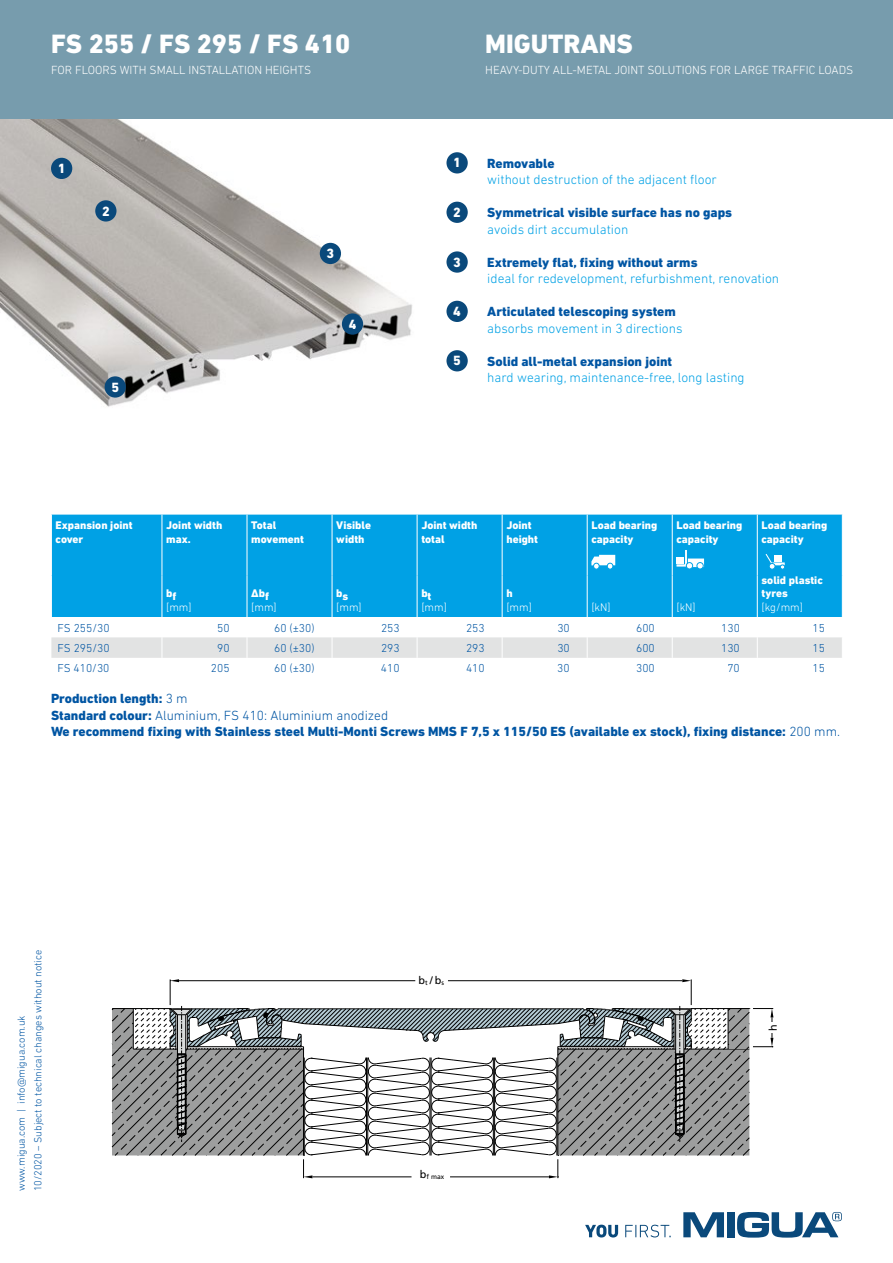
<style>
.page{position:relative;width:893px;height:1263px;background:#fff}
.page>*{position:absolute;margin:0;border:0;box-sizing:border-box;transform-origin:0 0}
.t1{font:800 27px "DIN Next LT Pro";color:#fff}
.t2{font:800 13.65px "DIN Next LT Pro";color:#fff}
.t3{font:800 13.5px/16.5px "DIN Next LT Pro";color:#0055a3}
.t4{font:300 13.5px "DIN Next LT Pro";color:#00a1e5}
.t5{font:300 12px "DIN Next LT Pro";color:#fff}
.t6{font:300 11.7px "DIN Next LT Pro";color:#0055a3}
.t7{font:800 11.25px/13.5px "DIN Next LT Pro";color:#fff}
.t8{font:300 11.25px "DIN Next LT Pro";color:#fff}
.t9{font:10.8px "Frutiger";color:#000}
.t10{font:300 10.5px/16.5px "DIN Next LT Pro";color:#0055a3}
.t11{font:8.1px "Arial";color:#000}
.t12{font:6.75px "Frutiger";color:#000}
.t13{font:6.3px "Arial";color:#000}
.s1{font-weight:300}
.s2{font-size:6.75px}
.s3{font-size:10.8px}
.s4{font-size:8.1px}
</style>
<div class="page">
<svg style="left:683px;top:1212px;width:41px;height:25px"></svg>
<div style="left:727px;top:1212px;width:8px;height:25px;background:#0a497b"></div>
<svg style="left:737px;top:1212px;width:105px;height:25px"></svg>
<svg style="left:585px;top:1224px;width:86px;height:13px"></svg>
<img style="left:0;top:119px;width:412px;height:288px">
<svg style="left:112px;top:979px;width:661px;height:199px"></svg>
<div style="left:418px;top:1167px;width:29px;height:15px;background:#fff"></div>
<div style="left:417px;top:973px;width:29px;height:13px;background:#fff"></div>
<div style="left:766px;top:1023px;width:13px;height:10px;background:#fff"></div>
<div style="left:0;top:0;width:893px;height:119px;background:#779cad"></div>
<div style="left:51px;top:158px;width:21px;height:21px;background:#0a497b;border-radius:50%"></div>
<div style="left:446px;top:152px;width:22px;height:21px;background:#0a497b;border-radius:50%"></div>
<div style="left:95px;top:200px;width:22px;height:22px;background:#0a497b;border-radius:50%"></div>
<div style="left:446px;top:202px;width:22px;height:21px;background:#0a497b;border-radius:50%"></div>
<div style="left:320px;top:243px;width:21px;height:21px;background:#0a497b;border-radius:50%"></div>
<div style="left:446px;top:251px;width:22px;height:22px;background:#0a497b;border-radius:50%"></div>
<div style="left:342px;top:313px;width:21px;height:22px;background:#0a497b;border-radius:50%"></div>
<div style="left:446px;top:301px;width:22px;height:21px;background:#0a497b;border-radius:50%"></div>
<div style="left:105px;top:376px;width:21px;height:22px;background:#0a497b;border-radius:50%"></div>
<div style="left:446px;top:350px;width:22px;height:21px;background:#0a497b;border-radius:50%"></div>
<div style="left:52px;top:515px;width:790px;height:102px;background:#00a1e5"></div>
<hr style="left:672px;top:515px;width:1px;height:60px;background:#fff">
<hr style="left:757px;top:515px;width:1px;height:60px;background:#fff">
<hr style="left:672px;top:575px;width:1px;height:42px;background:#fff">
<hr style="left:757px;top:575px;width:1px;height:42px;background:#fff">
<hr style="left:417px;top:515px;width:1px;height:60px;background:#fff">
<hr style="left:502px;top:515px;width:1px;height:60px;background:#fff">
<hr style="left:417px;top:575px;width:1px;height:42px;background:#fff">
<hr style="left:502px;top:575px;width:1px;height:42px;background:#fff">
<div style="left:51px;top:637px;width:791px;height:21px;background:#e2e3e3"></div>
<hr style="left:332px;top:515px;width:1px;height:60px;background:#fff">
<hr style="left:332px;top:575px;width:1px;height:42px;background:#fff">
<hr style="left:247px;top:515px;width:1px;height:60px;background:#fff">
<hr style="left:247px;top:575px;width:1px;height:42px;background:#fff">
<hr style="left:162px;top:515px;width:1px;height:60px;background:#fff">
<hr style="left:162px;top:575px;width:1px;height:42px;background:#fff">
<hr style="left:587px;top:515px;width:1px;height:60px;background:#fff">
<hr style="left:587px;top:575px;width:1px;height:42px;background:#fff">
<svg style="left:591px;top:555px;width:24px;height:14px"></svg>
<svg style="left:676px;top:550px;width:28px;height:19px"></svg>
<svg style="left:765px;top:554px;width:20px;height:15px"></svg>
<h1 class="t1" style="left:51px;top:28px;width:301px">FS 255 / FS 295 / FS 410</h1>
<p class="t5" style="left:51px;top:63px;width:262px">FOR FLOORS WITH SMALL INSTALLATION HEIGHTS</p>
<h1 class="t1" style="left:485px;top:28px;width:149px">MIGUTRANS</h1>
<p class="t5" style="left:485px;top:63px;width:370px">HEAVY-DUTY ALL-METAL JOINT SOLUTIONS FOR LARGE TRAFFIC LOADS</p>
<p class="t2" style="left:58px;top:160px;width:9px">1</p>
<p class="t2" style="left:453px;top:155px;width:9px">1</p>
<p class="t2" style="left:102px;top:203px;width:9px">2</p>
<p class="t2" style="left:453px;top:204px;width:9px">2</p>
<p class="t2" style="left:327px;top:245px;width:9px">3</p>
<p class="t2" style="left:453px;top:254px;width:9px">3</p>
<p class="t2" style="left:111px;top:379px;width:9px">5</p>
<p class="t2" style="left:349px;top:316px;width:9px">4</p>
<p class="t2" style="left:453px;top:303px;width:9px">4</p>
<p class="t2" style="left:453px;top:353px;width:9px">5</p>
<p class="t3" style="left:487px;top:155px;width:69px">Removable</p>
<p class="t4" style="left:487px;top:172px;width:231px">without destruction of the adjacent floor</p>
<p class="t3" style="left:487px;top:205px;width:246px">Symmetrical visible surface has no gaps</p>
<p class="t4" style="left:487px;top:222px;width:143px">avoids dirt accumulation</p>
<p class="t3" style="left:487px;top:254px;width:212px">Extremely flat, fixing without arms</p>
<p class="t4" style="left:487px;top:271px;width:293px">ideal for redevelopment, refurbishment, renovation</p>
<p class="t3" style="left:487px;top:303px;width:190px">Articulated telescoping system</p>
<p class="t4" style="left:487px;top:321px;width:197px">absorbs movement in 3 directions</p>
<p class="t3" style="left:487px;top:353px;width:186px">Solid all-metal expansion joint</p>
<p class="t4" style="left:487px;top:370px;width:259px">hard wearing, maintenance-free, long lasting</p>
<p class="t7" style="left:56px;top:518px;width:78px">Expansion joint cover</p>
<p class="t7" style="left:166px;top:518px;width:58px">Joint width max.</p>
<p class="t7" style="left:251px;top:518px;width:54px">Total movement</p>
<p class="t7" style="left:336px;top:518px;width:36px">Visible width</p>
<p class="t7" style="left:421px;top:518px;width:58px">Joint width total</p>
<p class="t7" style="left:506px;top:518px;width:33px">Joint height</p>
<p class="t7" style="left:591px;top:518px;width:67px">Load bearing capacity</p>
<p class="t7" style="left:676px;top:518px;width:67px">Load bearing capacity</p>
<p class="t7" style="left:761px;top:518px;width:67px">Load bearing capacity</p>
<p class="t7" style="left:166px;top:588px;width:12px">bf</p>
<p class="t8" style="left:166px;top:601px;width:27px">[mm]</p>
<p class="t7" style="left:251px;top:587px;width:19px">∆bf</p>
<p class="t8" style="left:251px;top:601px;width:27px">[mm]</p>
<p class="t7" style="left:336px;top:588px;width:14px">bs</p>
<p class="t8" style="left:336px;top:601px;width:27px">[mm]</p>
<p class="t7" style="left:421px;top:588px;width:12px">bt</p>
<p class="t8" style="left:421px;top:601px;width:27px">[mm]</p>
<p class="t7" style="left:506px;top:587px;width:8px">h</p>
<p class="t8" style="left:506px;top:601px;width:27px">[mm]</p>
<p class="t8" style="left:591px;top:601px;width:21px">[kN]</p>
<p class="t8" style="left:676px;top:601px;width:21px">[kN]</p>
<p class="t7" style="left:761px;top:573px;width:63px">solid plastic tyres</p>
<p class="t8" style="left:761px;top:601px;width:43px">[kg/mm]</p>
<p class="t6" style="left:57px;top:621px;width:54px">FS 255/30</p>
<p class="t6" style="left:217px;top:621px;width:14px">50</p>
<p class="t6" style="left:274px;top:621px;width:42px">60 (±30)</p>
<p class="t6" style="left:381px;top:621px;width:20px">253</p>
<p class="t6" style="left:466px;top:621px;width:20px">253</p>
<p class="t6" style="left:557px;top:621px;width:14px">30</p>
<p class="t6" style="left:636px;top:621px;width:20px">600</p>
<p class="t6" style="left:721px;top:621px;width:20px">130</p>
<p class="t6" style="left:812px;top:621px;width:14px">15</p>
<p class="t6" style="left:57px;top:641px;width:54px">FS 295/30</p>
<p class="t6" style="left:217px;top:641px;width:14px">90</p>
<p class="t6" style="left:274px;top:641px;width:42px">60 (±30)</p>
<p class="t6" style="left:381px;top:641px;width:20px">293</p>
<p class="t6" style="left:466px;top:641px;width:20px">293</p>
<p class="t6" style="left:557px;top:641px;width:14px">30</p>
<p class="t6" style="left:636px;top:641px;width:20px">600</p>
<p class="t6" style="left:721px;top:641px;width:20px">130</p>
<p class="t6" style="left:812px;top:641px;width:14px">15</p>
<p class="t6" style="left:57px;top:662px;width:54px">FS 410/30</p>
<p class="t6" style="left:211px;top:662px;width:20px">205</p>
<p class="t6" style="left:274px;top:662px;width:42px">60 (±30)</p>
<p class="t6" style="left:381px;top:662px;width:20px">410</p>
<p class="t6" style="left:466px;top:662px;width:20px">410</p>
<p class="t6" style="left:557px;top:662px;width:14px">30</p>
<p class="t6" style="left:636px;top:662px;width:20px">300</p>
<p class="t6" style="left:727px;top:662px;width:14px">70</p>
<p class="t6" style="left:812px;top:662px;width:14px">15</p>
<p class="t3" style="left:51px;top:690px;width:791px">Production length: <span class="s1">3 m<br></span>Standard colour: <span class="s1">Aluminium, FS 410: Aluminium anodized<br></span>We recommend fixing with Stainless steel Multi-Monti Screws MMS F 7,5 x 115/50 ES (available ex stock), fixing distance: <span class="s1">200 mm.</span></p>
<p class="t10" style="left:13px;top:1191px;width:243px;rotate:-90deg">www.migua.com | info@migua.com.uk<br>10/2020 – Subject to technical changes without notice</p>
<p class="t9" style="left:419px;top:974px;width:27px">b<span class="s2">t</span> / b<span class="s2">s</span></p>
<p class="t11" style="left:421px;top:975px;width:24px">b<sub>t</sub> /b<sub>s</sub></p>
<p class="t12" style="left:420px;top:1172px;width:26px"><span class="s3">b</span>f max</p>
<p class="t13" style="left:420px;top:1174px;width:22px"><span class="s4">b</span> f max</p>
<p class="t9" style="left:767px;top:1031px;width:8px;rotate:-90deg">h</p>
<p class="t11" style="left:767px;top:1030px;width:6px;rotate:-90deg">h</p>
</div>
